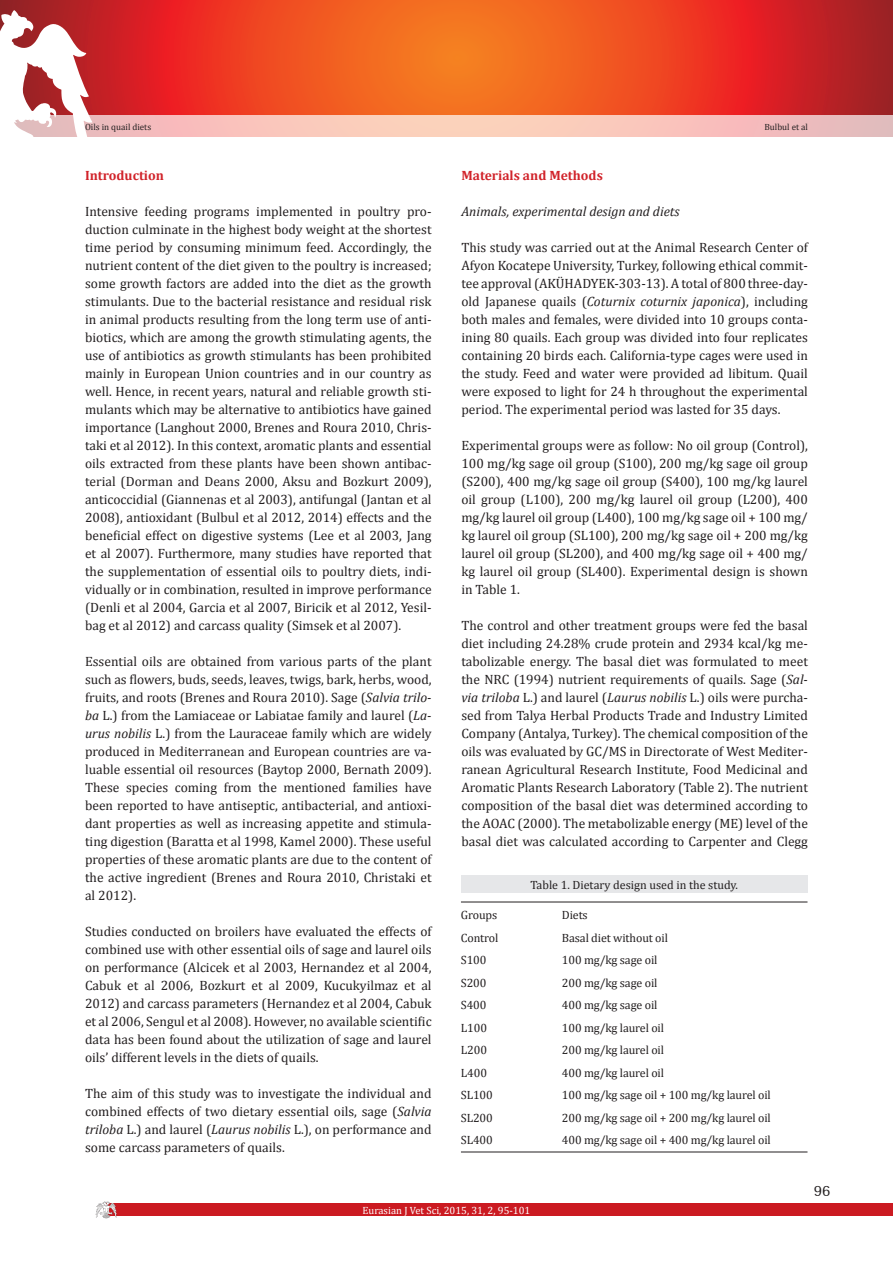
<style>
.page{position:relative;width:893px;height:1263px;background:#fff}
.page>*{position:absolute;margin:0;border:0;box-sizing:border-box;transform-origin:0 0}
.t1{font:15px "Humanist Slabserif 712 BT";color:#231f20}
.Standartım{font:13.5px/18px "Cambria";color:#231f20;text-align:justify}
.Standartım-2{font:italic 13.5px "Cambria";color:#231f20}
.Standartım-3{font:700 13.5px "Cambria";color:#d1232a}
.t2{font:12px "Cambria";letter-spacing:-.01em;color:#231f20}
.t3{font:10.5px "Cambria";color:#fff}
.t4{font:9px "Cambria";color:#231f20}
.s1{font-style:italic}
</style>
<div class="page">
<svg style="left:0;top:0;width:893px;height:115px;background:#e44422"></svg>
<div style="left:106px;top:1203px;width:787px;height:13px;background:#cb1a21"></div>
<svg style="left:0;top:10px;width:92px;height:127px"></svg>
<svg style="left:96px;top:1201px;width:21px;height:17px"></svg>
<svg style="left:0;top:115px;width:893px;height:21px;background:#f5c7bf"></svg>
<div style="left:461px;top:876px;width:346px;height:17px;background:#e6e7e9"></div>
<hr style="left:461px;top:902px;width:346px;height:1px;background:#231f20">
<hr style="left:461px;top:1152px;width:346px;height:1px;background:#231f20">
<p class="t4" style="left:85px;top:121px;width:68px">Oils in quail diets</p>
<p class="t4" style="left:764px;top:121px;width:45px">Bulbul et al</p>
<p class="Standartım-3" style="left:85px;top:166px;width:80px">Introduction</p>
<p class="Standartım" style="left:85px;top:202px;width:348px">Intensive feeding programs implemented in poultry pro&shy;duction culminate in the highest body weight at the shortest time period by consuming minimum feed. Accordingly, the nutrient content of the diet given to the poultry is increased; some growth factors are added into the diet as the growth stimulants. Due to the bacterial resistance and residual risk in animal products resulting from the long term use of anti&shy;biotics, which are among the growth stimulating agents, the use of antibiotics as growth stimulants has been prohibited mainly in European Union countries and in our country as well. Hence, in recent years, natural and reliable growth sti&shy;mulants which may be alternative to antibiotics have gained importance (Langhout 2000, Brenes and Roura 2010, Chris&shy;taki et al 2012). In this context, aromatic plants and essential oils extracted from these plants have been shown antibac&shy;terial (Dorman and Deans 2000, Aksu and Bozkurt 2009), anticoccidial (Giannenas et al 2003), antifungal (Jantan et al 2008), antioxidant (Bulbul et al 2012, 2014) effects and the beneficial effect on digestive systems (Lee et al 2003, Jang et al 2007). Furthermore, many studies have reported that the supplementation of essential oils to poultry diets, indi&shy;vidually or in combination, resulted in improve performance (Denli et al 2004, Garcia et al 2007, Biricik et al 2012, Yesil&shy;bag et al 2012) and carcass quality (Simsek et al 2007).</p>
<p class="Standartım" style="left:85px;top:652px;width:348px">Essential oils are obtained from various parts of the plant such as flowers, buds, seeds, leaves, twigs, bark, herbs, wood, fruits, and roots (Brenes and Roura 2010). Sage (<span class="s1">Salvia trilo&shy;ba</span> L.) from the Lamiaceae or Labiatae family and laurel (<span class="s1">La&shy;urus nobilis</span> L.) from the Lauraceae family which are widely produced in Mediterranean and European countries are va&shy;luable essential oil resources (Baytop 2000, Bernath 2009).<br>These species coming from the mentioned families have been reported to have antiseptic, antibacterial, and antioxi&shy;dant properties as well as increasing appetite and stimula&shy;ting digestion (Baratta et al 1998, Kamel 2000). These useful properties of these aromatic plants are due to the content of the active ingredient (Brenes and Roura 2010, Christaki et al 2012).</p>
<p class="Standartım" style="left:85px;top:922px;width:348px">Studies conducted on broilers have evaluated the effects of combined use with other essential oils of sage and laurel oils on performance (Alcicek et al 2003, Hernandez et al 2004, Cabuk et al 2006, Bozkurt et al 2009, Kucukyilmaz et al 2012) and carcass parameters (Hernandez et al 2004, Cabuk et al 2006, Sengul et al 2008). However, no available scientific data has been found about the utilization of sage and laurel oils’ different levels in the diets of quails.</p>
<p class="Standartım" style="left:85px;top:1084px;width:348px">The aim of this study was to investigate the individual and combined effects of two dietary essential oils, sage (<span class="s1">Salvia triloba</span> L.) and laurel (<span class="s1">Laurus nobilis</span> L.), on performance and some carcass parameters of quails.</p>
<p class="Standartım-3" style="left:461px;top:166px;width:143px">Materials and Methods</p>
<p class="Standartım-2" style="left:461px;top:202px;width:220px">Animals, experimental design and diets</p>
<p class="Standartım" style="left:461px;top:238px;width:348px">This study was carried out at the Animal Research Center of Afyon Kocatepe University, Turkey, following ethical commit&shy;tee approval (AKÜHADYEK-303-13). A total of 800 three-day&shy;old Japanese quails (<span class="s1">Coturnix coturnix japonica</span>), including both males and females, were divided into 10 groups conta&shy;ining 80 quails. Each group was divided into four replicates containing 20 birds each. California-type cages were used in the study. Feed and water were provided ad libitum. Quail were exposed to light for 24 h throughout the experimental period. The experimental period was lasted for 35 days.</p>
<p class="Standartım" style="left:461px;top:436px;width:348px">Experimental groups were as follow: No oil group (Control), 100 mg/kg sage oil group (S100), 200 mg/kg sage oil group (S200), 400 mg/kg sage oil group (S400), 100 mg/kg laurel oil group (L100), 200 mg/kg laurel oil group (L200), 400 mg/kg laurel oil group (L400), 100 mg/kg sage oil + 100 mg/ kg laurel oil group (SL100), 200 mg/kg sage oil + 200 mg/kg laurel oil group (SL200), and 400 mg/kg sage oil + 400 mg/ kg laurel oil group (SL400). Experimental design is shown in Table 1.</p>
<p class="Standartım" style="left:461px;top:616px;width:348px">The control and other treatment groups were fed the basal diet including 24.28% crude protein and 2934 kcal/kg me&shy;tabolizable energy. The basal diet was formulated to meet the NRC (1994) nutrient requirements of quails. Sage (<span class="s1">Sal&shy;via triloba</span> L.) and laurel (<span class="s1">Laurus nobilis</span> L.) oils were purcha&shy;sed from Talya Herbal Products Trade and Industry Limited Company (Antalya, Turkey). The chemical composition of the oils was evaluated by GC/MS in Directorate of West Mediter&shy;ranean Agricultural Research Institute, Food Medicinal and Aromatic Plants Research Laboratory (Table 2). The nutrient composition of the basal diet was determined according to the AOAC (2000). The metabolizable energy (ME) level of the basal diet was calculated according to Carpenter and Clegg</p>
<p class="t2" style="left:461px;top:908px;width:38px">Groups</p>
<p class="t2" style="left:461px;top:930px;width:39px">Control</p>
<p class="t2" style="left:461px;top:953px;width:27px">S100</p>
<p class="t2" style="left:461px;top:975px;width:27px">S200</p>
<p class="t2" style="left:461px;top:998px;width:27px">S400</p>
<p class="t2" style="left:461px;top:1020px;width:28px">L100</p>
<p class="t2" style="left:461px;top:1043px;width:28px">L200</p>
<p class="t2" style="left:461px;top:1065px;width:28px">L400</p>
<p class="t2" style="left:461px;top:1088px;width:33px">SL100</p>
<p class="t2" style="left:461px;top:1110px;width:33px">SL200</p>
<p class="t2" style="left:461px;top:1133px;width:33px">SL400</p>
<p class="t2" style="left:530px;top:878px;width:209px">Table 1. Dietary design used in the study.</p>
<p class="t2" style="left:562px;top:908px;width:27px">Diets</p>
<p class="t2" style="left:562px;top:930px;width:108px">Basal diet without oil</p>
<p class="t2" style="left:562px;top:953px;width:97px">100 mg/kg sage oil</p>
<p class="t2" style="left:562px;top:975px;width:97px">200 mg/kg sage oil</p>
<p class="t2" style="left:562px;top:998px;width:97px">400 mg/kg sage oil</p>
<p class="t2" style="left:562px;top:1020px;width:104px">100 mg/kg laurel oil</p>
<p class="t2" style="left:562px;top:1043px;width:104px">200 mg/kg laurel oil</p>
<p class="t2" style="left:562px;top:1065px;width:104px">400 mg/kg laurel oil</p>
<p class="t2" style="left:562px;top:1088px;width:210px">100 mg/kg sage oil + 100 mg/kg laurel oil</p>
<p class="t2" style="left:562px;top:1110px;width:210px">200 mg/kg sage oil + 200 mg/kg laurel oil</p>
<p class="t2" style="left:562px;top:1133px;width:210px">400 mg/kg sage oil + 400 mg/kg laurel oil</p>
<p class="t1" style="left:814px;top:1181px;width:18px">96</p>
<p class="t3" style="left:363px;top:1204px;width:169px">Eurasian J Vet Sci, 2015, 31, 2, 95-101</p>
</div>
